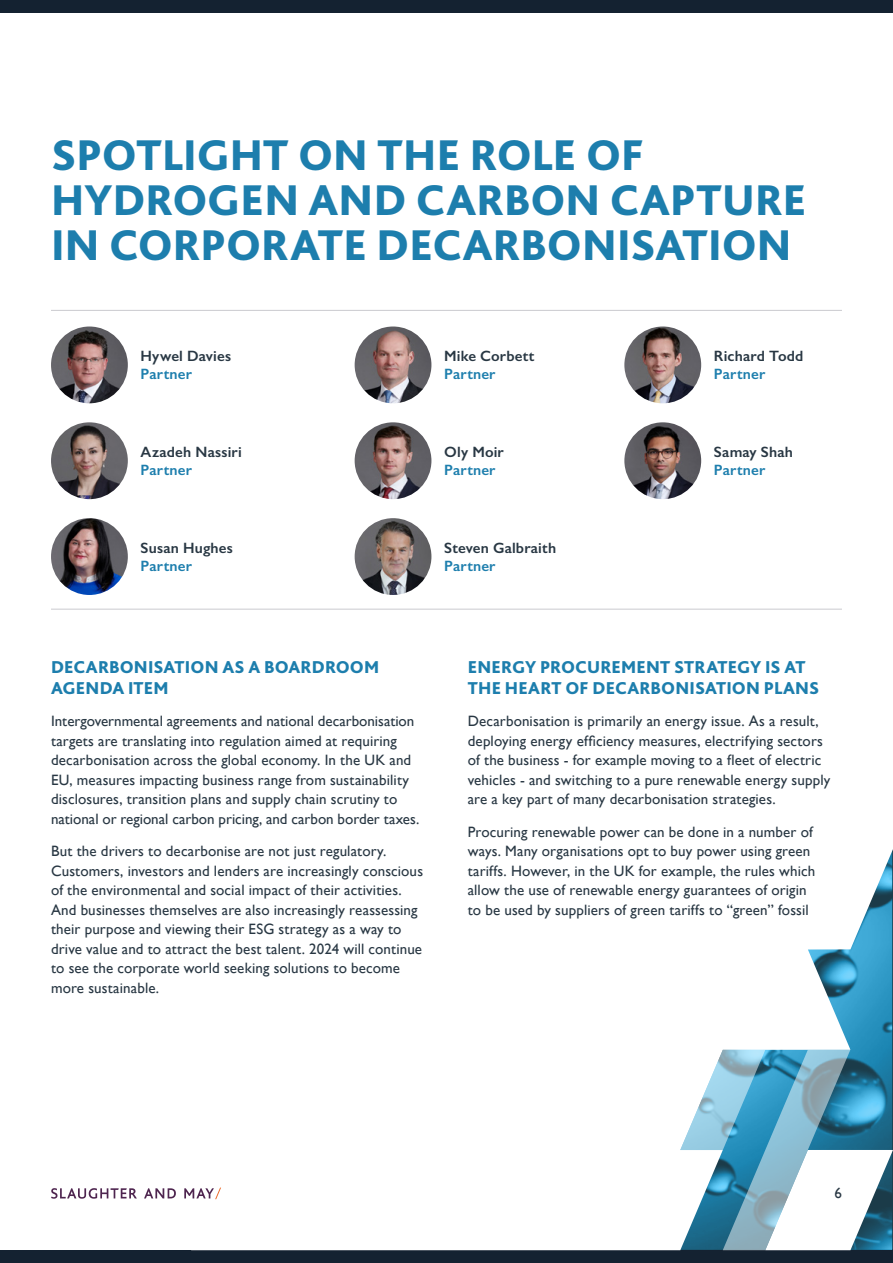
<style>
.page{position:relative;width:893px;height:1263px;background:#fff}
.page>*{position:absolute;margin:0;border:0;box-sizing:border-box;transform-origin:0 0}
.t1{font:800 45px/45px "Bliss Pro";color:#1d7ead}
.t2{font:800 18px/21px "Bliss Pro";letter-spacing:.005em;color:#1d7ead}
.t3{font:15px/19.5px "Gill Sans";letter-spacing:.01em;color:#283743}
.t4{font:600 15px "Gill Sans";letter-spacing:.01em;color:#283743}
.t5{font:600 15px "Gill Sans";letter-spacing:.01em;color:#1d7ead}
</style>
<div class="page">
<div style="left:0;top:1250px;width:893px;height:13px;background:#142231"></div>
<div style="left:0;top:0;width:893px;height:13px;background:#142231"></div>
<svg style="left:191px;top:548px;width:702px;height:652px"></svg>
<svg style="left:680px;top:1050px;width:213px;height:200px"></svg>
<svg style="left:51px;top:1188px;width:86px;height:11px"></svg>
<svg style="left:144px;top:1188px;width:32px;height:10px"></svg>
<svg style="left:184px;top:1187px;width:37px;height:12px"></svg>
<hr style="left:51px;top:310px;width:791px;height:1px;background:#cacacf">
<hr style="left:51px;top:609px;width:791px;height:1px;background:#cacacf">
<img style="left:51px;top:326px;width:77px;height:77px;border-radius:38px">
<img style="left:51px;top:422px;width:77px;height:77px;border-radius:38px">
<img style="left:355px;top:326px;width:76px;height:77px;border-radius:38px">
<img style="left:355px;top:422px;width:76px;height:77px;border-radius:38px">
<img style="left:624px;top:326px;width:77px;height:77px;border-radius:38px">
<img style="left:624px;top:422px;width:77px;height:77px;border-radius:38px">
<img style="left:51px;top:518px;width:77px;height:77px;border-radius:38px">
<img style="left:355px;top:518px;width:76px;height:77px;border-radius:38px">
<h1 class="t1" style="left:51px;top:131px;width:757px">SPOTLIGHT ON THE ROLE OF<br>HYDROGEN AND CARBON CAPTURE<br>IN CORPORATE DECARBONISATION</h1>
<p class="t4" style="left:141px;top:347px;width:92px">Hywel Davies</p>
<p class="t5" style="left:141px;top:365px;width:53px">Partner</p>
<p class="t4" style="left:444px;top:347px;width:92px">Mike Corbett</p>
<p class="t5" style="left:444px;top:365px;width:53px">Partner</p>
<p class="t4" style="left:714px;top:347px;width:91px">Richard Todd</p>
<p class="t5" style="left:714px;top:365px;width:53px">Partner</p>
<p class="t4" style="left:141px;top:443px;width:103px">Azadeh Nassiri</p>
<p class="t5" style="left:141px;top:461px;width:53px">Partner</p>
<p class="t4" style="left:444px;top:443px;width:61px">Oly Moir</p>
<p class="t5" style="left:444px;top:461px;width:53px">Partner</p>
<p class="t4" style="left:714px;top:443px;width:81px">Samay Shah</p>
<p class="t5" style="left:714px;top:461px;width:53px">Partner</p>
<p class="t4" style="left:141px;top:539px;width:94px">Susan Hughes</p>
<p class="t5" style="left:141px;top:557px;width:53px">Partner</p>
<p class="t4" style="left:444px;top:539px;width:113px">Steven Galbraith</p>
<p class="t5" style="left:444px;top:557px;width:53px">Partner</p>
<p class="t2" style="left:51px;top:656px;width:330px">DECARBONISATION AS A BOARDROOM<br>AGENDA ITEM</p>
<p class="t3" style="left:51px;top:711px;width:370px">Intergovernmental agreements and national decarbonisation targets are translating into regulation aimed at requiring decarbonisation across the global economy. In the UK and EU, measures impacting business range from sustainability disclosures, transition plans and supply chain scrutiny to national or regional carbon pricing, and carbon border taxes.</p>
<p class="t3" style="left:51px;top:841px;width:374px">But the drivers to decarbonise are not just regulatory.<br>Customers, investors and lenders are increasingly conscious of the environmental and social impact of their activities.<br>And businesses themselves are also increasingly reassessing their purpose and viewing their ESG strategy as a way to drive value and to attract the best talent. 2024 will continue to see the corporate world seeking solutions to become more sustainable.</p>
<p class="t2" style="left:468px;top:656px;width:353px">ENERGY PROCUREMENT STRATEGY IS AT<br>THE HEART OF DECARBONISATION PLANS</p>
<p class="t3" style="left:468px;top:711px;width:364px">Decarbonisation is primarily an energy issue. As a result, deploying energy efficiency measures, electrifying sectors of the business - for example moving to a fleet of electric vehicles - and switching to a pure renewable energy supply are a key part of many decarbonisation strategies.</p>
<p class="t3" style="left:468px;top:822px;width:349px">Procuring renewable power can be done in a number of ways. Many organisations opt to buy power using green tariffs. However, in the UK for example, the rules which allow the use of renewable energy guarantees of origin to be used by suppliers of green tariffs to “green” fossil</p>
<p class="t3" style="left:834px;top:1183px;width:9px">6</p>
</div>
